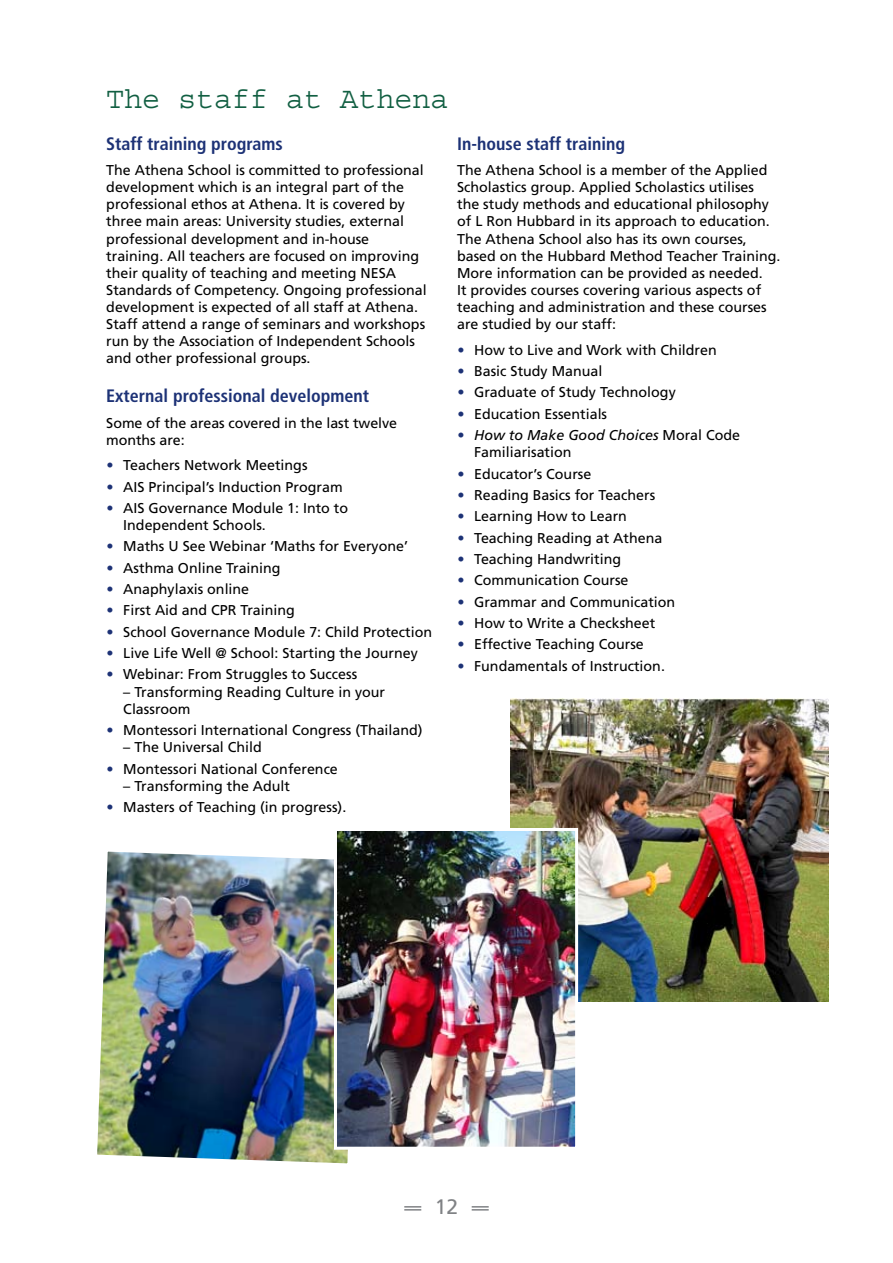
<style>
.page{position:relative;width:893px;height:1263px;background:#fff}
.page>*{position:absolute;margin:0;border:0;box-sizing:border-box;transform-origin:0 0}
.t1{font:30px "Courier";color:#115f42}
.t2{font:21px "Frutiger LT Std";color:#808285}
.t3{font:700 condensed 18px "Frutiger";color:#1d3276}
.t4{font:14.25px/17.1px "Frutiger LT Std";color:#000}
.s1{font-weight:700;font-style:italic;color:#1d3276}
.s2{font-style:italic}
</style>
<div class="page">
<svg style="left:404px;top:1206px;width:17px;height:4px"></svg>
<svg style="left:472px;top:1206px;width:17px;height:4px"></svg>
<img style="left:97px;top:851px;width:251px;height:313px">
<img style="left:510px;top:699px;width:319px;height:303px">
<img style="left:338px;top:832px;width:236px;height:314px">
<div style="left:334px;top:828px;width:244px;height:322px;border:3px solid #fff"></div>
<h1 class="t1" style="left:106px;top:83px;width:344px">The staff at Athena</h1>
<p class="t3" style="left:106px;top:133px;width:178px">Staff training programs</p>
<p class="t4" style="left:106px;top:162px;width:322px">The Athena School is committed to professional development which is an integral part of the professional ethos at Athena. It is covered by three main areas: University studies, external professional development and in-house training. All teachers are focused on improving their quality of teaching and meeting NESA Standards of Competency. Ongoing professional development is expected of all staff at Athena.<br>Staff attend a range of seminars and workshops run by the Association of Independent Schools and other professional groups.</p>
<p class="t3" style="left:106px;top:385px;width:264px">External professional development</p>
<p class="t4" style="left:106px;top:414px;width:292px">Some of the areas covered in the last twelve months are:</p>
<p class="t4" style="left:106px;top:457px;width:203px"><span class="s1">•</span> Teachers Network Meetings</p>
<p class="t4" style="left:106px;top:478px;width:238px"><span class="s1">•</span> AIS Principal’s Induction Program</p>
<p class="t4" style="left:123px;top:499px;width:226px;text-indent:-17px"><span class="s1">•</span> AIS Governance Module 1: Into to<br>Independent Schools.</p>
<p class="t4" style="left:106px;top:538px;width:303px"><span class="s1">•</span> Maths U See Webinar ‘Maths for Everyone’</p>
<p class="t4" style="left:106px;top:559px;width:176px"><span class="s1">•</span> Asthma Online Training</p>
<p class="t4" style="left:106px;top:581px;width:144px"><span class="s1">•</span> Anaphylaxis online</p>
<p class="t4" style="left:106px;top:602px;width:190px"><span class="s1">•</span> First Aid and CPR Training</p>
<p class="t4" style="left:106px;top:623px;width:327px"><span class="s1">•</span> School Governance Module 7: Child Protection</p>
<p class="t4" style="left:106px;top:645px;width:313px"><span class="s1">•</span> Live Life Well @ School: Starting the Journey</p>
<p class="t4" style="left:106px;top:666px;width:252px"><span class="s1">•</span> Webinar: From Struggles to Success</p>
<p class="t4" style="left:123px;top:683px;width:263px">– Transforming Reading Culture in your<br>Classroom</p>
<p class="t4" style="left:106px;top:722px;width:318px"><span class="s1">•</span> Montessori International Congress (Thailand)</p>
<p class="t4" style="left:123px;top:739px;width:140px">– The Universal Child</p>
<p class="t4" style="left:106px;top:760px;width:233px"><span class="s1">•</span> Montessori National Conference</p>
<p class="t4" style="left:123px;top:777px;width:168px">– Transforming the Adult</p>
<p class="t4" style="left:106px;top:798px;width:242px"><span class="s1">•</span> Masters of Teaching (in progress).</p>
<p class="t3" style="left:457px;top:133px;width:169px">In-house staff training</p>
<p class="t4" style="left:457px;top:162px;width:325px">The Athena School is a member of the Applied Scholastics group. Applied Scholastics utilises<br>the study methods and educational philosophy of L Ron Hubbard in its approach to education.<br>The Athena School also has its own courses, based on the Hubbard Method Teacher Training.<br>More information can be provided as needed.<br>It provides courses covering various aspects of teaching and administration and these courses are studied by our staff:</p>
<p class="t4" style="left:457px;top:341px;width:261px"><span class="s1">•</span> How to Live and Work with Children</p>
<p class="t4" style="left:457px;top:363px;width:147px"><span class="s1">•</span> Basic Study Manual</p>
<p class="t4" style="left:457px;top:384px;width:220px"><span class="s1">•</span> Graduate of Study Technology</p>
<p class="t4" style="left:457px;top:405px;width:152px"><span class="s1">•</span> Education Essentials</p>
<p class="t4" style="left:474px;top:427px;width:268px;text-indent:-17px"><span class="s1">•</span> <span class="s2">How to Make Good Choices</span> Moral Code<br>Familiarisation</p>
<p class="t4" style="left:457px;top:465px;width:136px"><span class="s1">•</span> Educator’s Course</p>
<p class="t4" style="left:457px;top:486px;width:200px"><span class="s1">•</span> Reading Basics for Teachers</p>
<p class="t4" style="left:457px;top:508px;width:171px"><span class="s1">•</span> Learning How to Learn</p>
<p class="t4" style="left:457px;top:529px;width:207px"><span class="s1">•</span> Teaching Reading at Athena</p>
<p class="t4" style="left:457px;top:550px;width:166px"><span class="s1">•</span> Teaching Handwriting</p>
<p class="t4" style="left:457px;top:572px;width:173px"><span class="s1">•</span> Communication Course</p>
<p class="t4" style="left:457px;top:593px;width:220px"><span class="s1">•</span> Grammar and Communication</p>
<p class="t4" style="left:457px;top:615px;width:200px"><span class="s1">•</span> How to Write a Checksheet</p>
<p class="t4" style="left:457px;top:636px;width:188px"><span class="s1">•</span> Effective Teaching Course</p>
<p class="t4" style="left:457px;top:657px;width:209px"><span class="s1">•</span> Fundamentals of Instruction.</p>
<h2 class="t2" style="left:435px;top:1194px;width:25px">12</h2>
</div>
